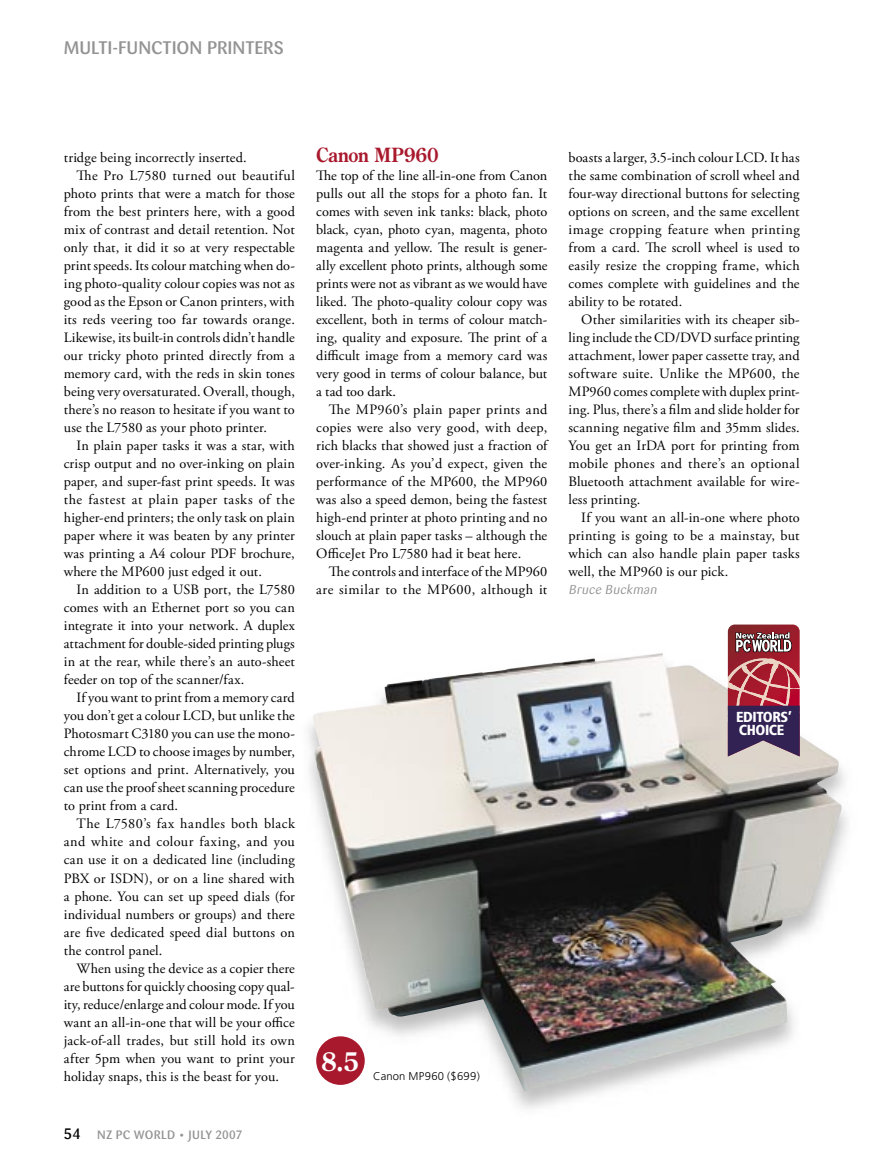
<style>
.page{position:relative;width:872px;height:1170px;background:#fff}
.page>*{position:absolute;margin:0;border:0;box-sizing:border-box;transform-origin:0 0}
.t1{font:700 25.65px "Century Old Style Std";color:#fff;scale:.9 1}
.t2{font:700 19.5px "Century Old Style Std";color:#a9192d;scale:.9 1}
.t3{font:500 18px "Sari";letter-spacing:-.005em;color:#939393}
.t4{font:900 condensed 14.55px/12.8px "Frutiger LT Std";letter-spacing:-.03em;color:#fff}
.t5{font:14.25px/18px "Adobe Garamond Pro";letter-spacing:.01em;color:#000;text-align:justify}
.t6{font:14.25px "Adobe Garamond Pro";letter-spacing:.03em;color:#000}
.t7{font:14.25px "Adobe Garamond Pro";letter-spacing:.04em;color:#000}
.t8{font:14.25px "Adobe Garamond Pro";letter-spacing:.035em;color:#000}
.t9{font:italic 12.75px "Sari";color:#939393}
.t10{font:500 12px "Sari";letter-spacing:.025em;color:#939393}
.t11{font:300 11.25px "Frutiger";letter-spacing:.015em;color:#000}
.s1{font-family:"Sari Medium Caps";font-weight:400;font-size:15px;color:#000}
.s2{font-family:"Sari Medium Caps";font-weight:400}
</style>
<div class="page">
<img style="left:308px;top:650px;width:540px;height:458px">
<img style="left:313px;top:652px;width:529px;height:439px">
<div style="left:316px;top:1036px;width:49px;height:48px;background:#a9192d;border-radius:50%"></div>
<svg style="left:728px;top:624px;width:71px;height:132px;background:#87475c"></svg>
<p class="t3" style="left:64px;top:37px;width:221px">MULTI-FUNCTION PRINTERS</p>
<p class="t5" style="left:64px;top:149px;width:184px">tridge being incorrectly inserted.</p>
<p class="t6" style="left:77px;top:167px;width:220px">The Pro L7580 turned out beautiful</p>
<p class="t5" style="left:64px;top:185px;width:233px">photo prints that were a match for those</p>
<p class="t5" style="left:64px;top:203px;width:233px">from the best printers here, with a good</p>
<p class="t5" style="left:64px;top:221px;width:232px">mix of contrast and detail retention. Not</p>
<p class="t5" style="left:64px;top:239px;width:233px">only that, it did it so at very respectable</p>
<p class="t5" style="left:64px;top:257px;width:233px">print speeds. Its colour matching when do-</p>
<p class="t5" style="left:64px;top:275px;width:233px">ing photo-quality colour copies was not as</p>
<p class="t5" style="left:64px;top:293px;width:233px">good as the Epson or Canon printers, with</p>
<p class="t5" style="left:64px;top:311px;width:233px">its reds veering too far towards orange.</p>
<p class="t5" style="left:64px;top:329px;width:232px">Likewise, its built-in controls didn’t handle</p>
<p class="t5" style="left:64px;top:347px;width:233px">our tricky photo printed directly from a</p>
<p class="t5" style="left:64px;top:365px;width:233px">memory card, with the reds in skin tones</p>
<p class="t5" style="left:64px;top:383px;width:233px">being very oversaturated. Overall, though,</p>
<p class="t5" style="left:64px;top:401px;width:233px">there’s no reason to hesitate if you want to</p>
<p class="t5" style="left:64px;top:419px;width:205px">use the L7580 as your photo printer.</p>
<p class="t5" style="left:77px;top:437px;width:220px">In plain paper tasks it was a star, with</p>
<p class="t5" style="left:64px;top:455px;width:233px">crisp output and no over-inking on plain</p>
<p class="t5" style="left:64px;top:473px;width:232px">paper, and super-fast print speeds. It was</p>
<p class="t7" style="left:64px;top:491px;width:232px">the fastest at plain paper tasks of the</p>
<p class="t5" style="left:64px;top:509px;width:233px">higher-end printers; the only task on plain</p>
<p class="t5" style="left:64px;top:527px;width:233px">paper where it was beaten by any printer</p>
<p class="t5" style="left:64px;top:545px;width:232px">was printing a A4 colour PDF brochure,</p>
<p class="t5" style="left:64px;top:563px;width:200px">where the MP600 just edged it out.</p>
<p class="t5" style="left:77px;top:581px;width:220px">In addition to a USB port, the L7580</p>
<p class="t5" style="left:64px;top:599px;width:232px">comes with an Ethernet port so you can</p>
<p class="t5" style="left:64px;top:617px;width:232px">integrate it into your network. A duplex</p>
<p class="t5" style="left:64px;top:635px;width:233px">attachment for double-sided printing plugs</p>
<p class="t5" style="left:64px;top:653px;width:233px">in at the rear, while there’s an auto-sheet</p>
<p class="t5" style="left:64px;top:671px;width:182px">feeder on top of the scanner/fax.</p>
<p class="t5" style="left:77px;top:689px;width:220px">If you want to print from a memory card</p>
<p class="t5" style="left:64px;top:707px;width:233px">you don’t get a colour LCD, but unlike the</p>
<p class="t5" style="left:64px;top:725px;width:233px">Photosmart C3180 you can use the mono-</p>
<p class="t5" style="left:64px;top:743px;width:233px">chrome LCD to choose images by number,</p>
<p class="t5" style="left:64px;top:761px;width:233px">set options and print. Alternatively, you</p>
<p class="t5" style="left:64px;top:779px;width:232px">can use the proof sheet scanning procedure</p>
<p class="t5" style="left:64px;top:797px;width:116px">to print from a card.</p>
<p class="t8" style="left:77px;top:815px;width:220px">The L7580’s fax handles both black</p>
<p class="t6" style="left:64px;top:833px;width:232px">and white and colour faxing, and you</p>
<p class="t5" style="left:64px;top:851px;width:232px">can use it on a dedicated line (including</p>
<p class="t5" style="left:64px;top:869px;width:232px">PBX or ISDN), or on a line shared with</p>
<p class="t5" style="left:64px;top:887px;width:233px">a phone. You can set up speed dials (for</p>
<p class="t5" style="left:64px;top:905px;width:232px">individual numbers or groups) and there</p>
<p class="t5" style="left:64px;top:923px;width:233px">are five dedicated speed dial buttons on</p>
<p class="t5" style="left:64px;top:941px;width:100px">the control panel.</p>
<p class="t5" style="left:77px;top:959px;width:220px">When using the device as a copier there</p>
<p class="t5" style="left:64px;top:977px;width:232px">are buttons for quickly choosing copy qual-</p>
<p class="t5" style="left:64px;top:995px;width:233px">ity, reduce/enlarge and colour mode. If you</p>
<p class="t5" style="left:64px;top:1013px;width:232px">want an all-in-one that will be your office</p>
<p class="t5" style="left:64px;top:1031px;width:233px">jack-of-all trades, but still hold its own</p>
<p class="t5" style="left:64px;top:1049px;width:233px">after 5pm when you want to print your</p>
<p class="t5" style="left:64px;top:1067px;width:217px">holiday snaps, this is the beast for you.</p>
<p class="t10" style="left:64px;top:1127px;width:180px"><span class="s1">54</span> NZ PC WORLD • JULY <span class="s2">2007</span></p>
<h2 class="t2" style="left:316px;top:142px;width:138px">Canon MP960</h2>
<p class="t5" style="left:316px;top:167px;width:233px">The top of the line all-in-one from Canon pulls out all the stops for a photo fan. It comes with seven ink tanks: black, photo black, cyan, photo cyan, magenta, photo magenta and yellow. The result is gener&shy;ally excellent photo prints, although some prints were not as vibrant as we would have liked. The photo-quality colour copy was excellent, both in terms of colour match&shy;ing, quality and exposure. The print of a difficult image from a memory card was very good in terms of colour balance, but a tad too dark.</p>
<p class="t5" style="left:316px;top:401px;width:233px;text-indent:13px">The MP960’s plain paper prints and copies were also very good, with deep, rich blacks that showed just a fraction of over-inking. As you’d expect, given the performance of the MP600, the MP960 was also a speed demon, being the fastest high-end printer at photo printing and no slouch at plain paper tasks – although the OfficeJet Pro L7580 had it beat here.</p>
<p class="t5" style="left:316px;top:563px;width:233px;text-align:right">The controls and interface of the MP960 are similar to the MP600, although it</p>
<p class="t5" style="left:568px;top:149px;width:233px">boasts a larger, 3.5-inch colour LCD. It has the same combination of scroll wheel and four-way directional buttons for selecting options on screen, and the same excellent image cropping feature when printing from a card. The scroll wheel is used to easily resize the cropping frame, which comes complete with guidelines and the ability to be rotated.</p>
<p class="t5" style="left:568px;top:311px;width:233px;text-indent:13px">Other similarities with its cheaper sib&shy;ling include the CD/DVD surface printing attachment, lower paper cassette tray, and software suite. Unlike the MP600, the MP960 comes complete with duplex print&shy;ing. Plus, there’s a film and slide holder for scanning negative film and 35mm slides.<br>You get an IrDA port for printing from mobile phones and there’s an optional Bluetooth attachment available for wire&shy;less printing.</p>
<p class="t5" style="left:568px;top:509px;width:233px;text-indent:13px">If you want an all-in-one where photo printing is going to be a mainstay, but which can also handle plain paper tasks well, the MP960 is our pick.</p>
<p class="t9" style="left:568px;top:582px;width:92px">Bruce Buckman</p>
<p class="t4" style="left:736px;top:710px;width:57px">EDITORS’<br>CHOICE</p>
<h1 class="t1" style="left:321px;top:1045px;width:43px">8.5</h1>
<p class="t11" style="left:373px;top:1069px;width:108px">Canon MP960 ($699)</p>
</div>
